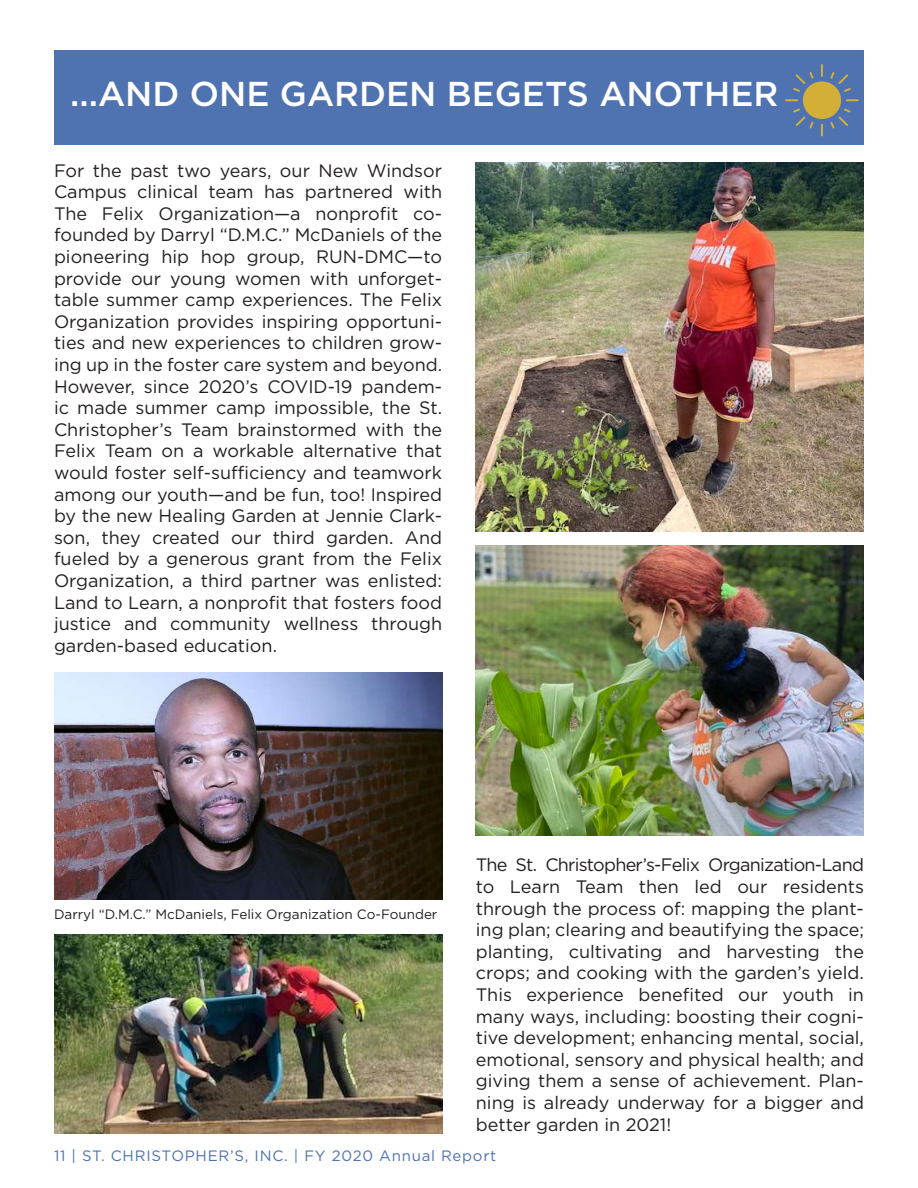
<style>
.page{position:relative;width:918px;height:1188px;background:#fff}
.page>*{position:absolute;margin:0;border:0;box-sizing:border-box;transform-origin:0 0}
.t1{font:500 34.5px "Gotham";color:#fff}
.t2{font:18px/21.6px "Gotham";color:#231f20;text-align:justify}
.t3{font:15px "Gotham";letter-spacing:.05em;color:#4f72b1}
.t4{font:13.5px "Gotham";color:#231f20}
</style>
<div class="page">
<div style="left:54px;top:51px;width:810px;height:94px;background:#4f72b1"></div>
<img style="left:54px;top:672px;width:388px;height:227px">
<img style="left:54px;top:935px;width:388px;height:199px">
<img style="left:476px;top:162px;width:388px;height:370px">
<img style="left:476px;top:546px;width:388px;height:289px">
<svg style="left:785px;top:64px;width:74px;height:72px"></svg>
<h1 class="t1" style="left:70px;top:71px;width:710px">...AND ONE GARDEN BEGETS ANOTHER</h1>
<p class="t2" style="left:54px;top:159px;width:390px">For the past two years, our New Windsor Campus clinical team has partnered with The Felix Organization—a nonprofit co&shy;founded by Darryl “D.M.C.” McDaniels of the pioneering hip hop group, RUN-DMC—to provide our young women with unforget&shy;table summer camp experiences. The Felix Organization provides inspiring opportuni&shy;ties and new experiences to children grow&shy;ing up in the foster care system and beyond.<br>However, since 2020’s COVID-19 pandem&shy;ic made summer camp impossible, the St.<br>Christopher’s Team brainstormed with the Felix Team on a workable alternative that would foster self-sufficiency and teamwork among our youth—and be fun, too! Inspired by the new Healing Garden at Jennie Clark&shy;son, they created our third garden. And fueled by a generous grant from the Felix Organization, a third partner was enlisted:<br>Land to Learn, a nonprofit that fosters food justice and community wellness through garden-based education.</p>
<p class="t4" style="left:54px;top:906px;width:385px">Darryl “D.M.C.” McDaniels, Felix Organization Co-Founder</p>
<p class="t2" style="left:476px;top:854px;width:390px">The St. Christopher’s-Felix Organization-Land to Learn Team then led our residents through the process of: mapping the plant&shy;ing plan; clearing and beautifying the space; planting, cultivating and harvesting the crops; and cooking with the garden’s yield.<br>This experience benefited our youth in many ways, including: boosting their cogni&shy;tive development; enhancing mental, social, emotional, sensory and physical health; and giving them a sense of achievement. Plan&shy;ning is already underway for a bigger and better garden in 2021!</p>
<p class="t3" style="left:54px;top:1146px;width:444px">11 | ST. CHRISTOPHER’S, INC. | FY 2020 Annual Report</p>
</div>
